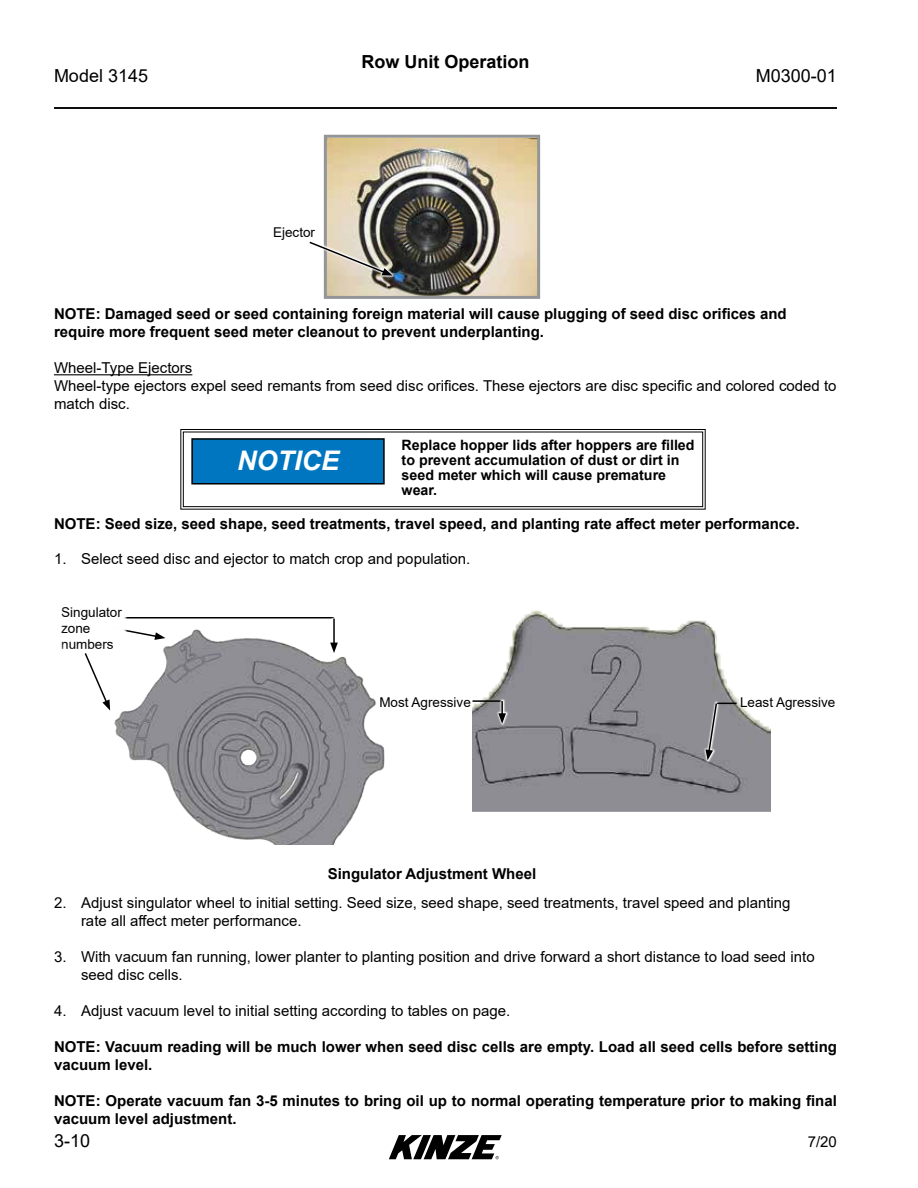
<style>
.page{position:relative;width:918px;height:1188px;background:#fff}
.page>*{position:absolute;margin:0;border:0;box-sizing:border-box;transform-origin:0 0}
.t1{font:italic 700 27px "Arial";color:#fff}
.t2{font:18px "Arial";color:#000}
.t3{font:700 18px "Arial";color:#000}
.t4{font:15px/18px "Arial";color:#000}
.t5{font:700 15px/18px "Arial";color:#000}
.t6{font:700 14.25px/15px "Arial";color:#000}
.t7{font:13.5px/16.2px "Arial";color:#000}
</style>
<div class="page">
<hr style="left:54px;top:107px;width:783px;height:2px;background:#000">
<svg style="left:389px;top:1135px;width:113px;height:24px"></svg>
<img style="left:328px;top:139px;width:208px;height:156px">
<div style="left:324px;top:135px;width:216px;height:164px;border:3px solid #939598"></div>
<hr style="left:54px;top:374px;width:138px;height:1px;background:#000">
<svg style="left:323px;top:239px;width:72px;height:39px"></svg>
<svg style="left:309px;top:240px;width:84px;height:36px"></svg>
<img style="left:114px;top:629px;width:271px;height:216px">
<img style="left:472px;top:610px;width:299px;height:202px">
<svg style="left:84px;top:653px;width:26px;height:58px"></svg>
<div style="left:108px;top:624px;width:60px;height:18px;background:#fff"></div>
<svg style="left:126px;top:629px;width:39px;height:11px"></svg>
<hr style="left:118px;top:617px;width:216px;height:2px;background:#000">
<div style="left:328px;top:616px;width:12px;height:40px;background:#fff"></div>
<hr style="left:333px;top:619px;width:2px;height:26px;background:#000">
<svg style="left:330px;top:643px;width:8px;height:10px"></svg>
<div style="left:61px;top:603px;width:65px;height:47px;background:#fff"></div>
<svg style="left:703px;top:701px;width:16px;height:62px"></svg>
<svg style="left:705px;top:702px;width:32px;height:58px;background:#8b8a8f"></svg>
<hr style="left:472px;top:700px;width:30px;height:2px;background:#000">
<svg style="left:496px;top:699px;width:13px;height:27px"></svg>
<svg style="left:498px;top:701px;width:8px;height:23px"></svg>
<svg style="left:180px;top:429px;width:526px;height:81px"></svg>
<div style="left:183px;top:432px;width:520px;height:75px;border:1px solid #000"></div>
<div style="left:192px;top:439px;width:192px;height:45px;background:#0076c0"></div>
<div style="left:191px;top:438px;width:194px;height:47px;border:2px solid #000"></div>
<p class="t3" style="left:362px;top:49px;width:170px">Row Unit Operation</p>
<p class="t2" style="left:54px;top:63px;width:96px">Model 3145</p>
<p class="t2" style="left:756px;top:63px;width:83px">M0300-01</p>
<p class="t7" style="left:273px;top:224px;width:44px">Ejector</p>
<p class="t5" style="left:54px;top:305px;width:734px">NOTE: Damaged seed or seed containing foreign material will cause plugging of seed disc orifices and require more frequent seed meter cleanout to prevent underplanting.</p>
<p class="t4" style="left:54px;top:359px;width:784px">Wheel-Type Ejectors<br>Wheel-type ejectors expel seed remants from seed disc orifices. These ejectors are disc specific and colored coded to match disc.</p>
<h1 class="t1" style="left:237px;top:443px;width:104px">NOTICE</h1>
<p class="t6" style="left:402px;top:437px;width:295px">Replace hopper lids after hoppers are filled to prevent accumulation of dust or dirt in seed meter which will cause premature wear.</p>
<p class="t5" style="left:54px;top:515px;width:747px">NOTE: Seed size, seed shape, seed treatments, travel speed, and planting rate affect meter performance.</p>
<p class="t4" style="left:54px;top:549px;width:418px">1. Select seed disc and ejector to match crop and population.</p>
<p class="t7" style="left:61px;top:604px;width:62px">Singulator zone numbers</p>
<p class="t7" style="left:379px;top:694px;width:93px">Most Agressive</p>
<p class="t5" style="left:328px;top:864px;width:210px">Singulator Adjustment Wheel</p>
<p class="t7" style="left:740px;top:694px;width:97px">Least Agressive</p>
<p class="t4" style="left:81px;top:894px;width:711px;text-indent:-27px">2. Adjust singulator wheel to initial setting. Seed size, seed shape, seed treatments, travel speed and planting rate all affect meter performance.</p>
<p class="t4" style="left:81px;top:948px;width:735px;text-indent:-27px">3. With vacuum fan running, lower planter to planting position and drive forward a short distance to load seed into seed disc cells.</p>
<p class="t4" style="left:54px;top:1002px;width:458px">4. Adjust vacuum level to initial setting according to tables on page.</p>
<p class="t5" style="left:54px;top:1038px;width:785px">NOTE: Vacuum reading will be much lower when seed disc cells are empty. Load all seed cells before setting vacuum level.</p>
<p class="t5" style="left:54px;top:1092px;width:785px">NOTE: Operate vacuum fan 3-5 minutes to bring oil up to normal operating temperature prior to making final vacuum level adjustment.</p>
<p class="t2" style="left:54px;top:1128px;width:38px">3-10</p>
<p class="t4" style="left:808px;top:1133px;width:31px">7/20</p>
</div>
